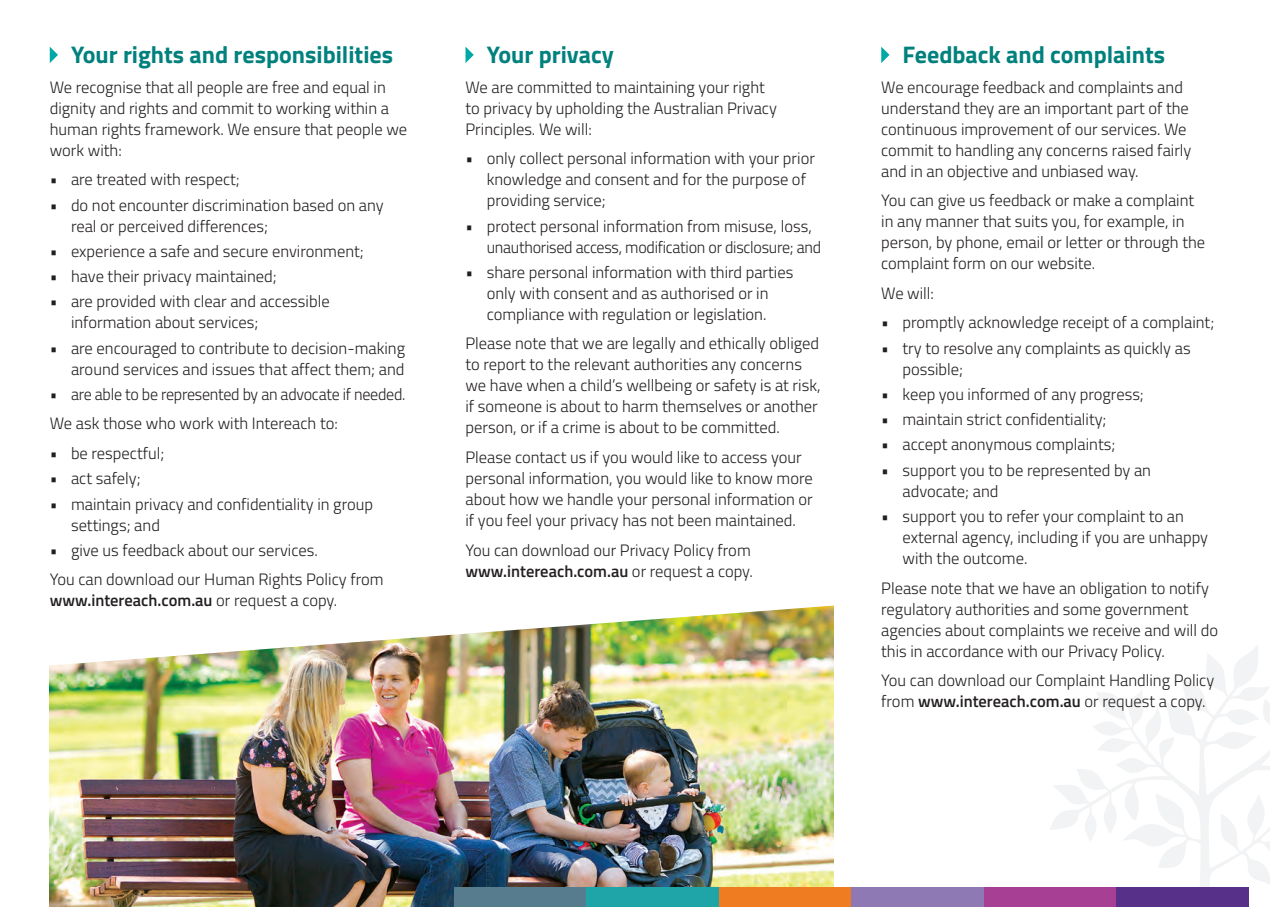
<style>
.page{position:relative;width:1276px;height:907px;background:#fff}
.page>*{position:absolute;margin:0;border:0;box-sizing:border-box;transform-origin:0 0}
.t1{font:700 24px "Titillium Web";color:#00817d}
.t2{font:300 16.5px/21px "Titillium Web";color:#231f20}
.t3{font:600 16.5px "Titillium Web";color:#231f20}
.s1{font-weight:300}
.s2{font-weight:600}
</style>
<div class="page">
<img style="left:50px;top:669px;width:783px;height:237px">
<svg style="left:49px;top:46px;width:785px;height:623px"></svg>
<svg style="left:881px;top:47px;width:8px;height:16px"></svg>
<svg style="left:465px;top:47px;width:9px;height:16px"></svg>
<div style="left:454px;top:886px;width:132px;height:20px;background:#577c8e"></div>
<div style="left:719px;top:886px;width:132px;height:20px;background:#f07c22"></div>
<div style="left:984px;top:886px;width:132px;height:20px;background:#a74095"></div>
<div style="left:586px;top:886px;width:133px;height:20px;background:#1fa5a7"></div>
<div style="left:851px;top:886px;width:133px;height:20px;background:#8f79b4"></div>
<svg style="left:50px;top:47px;width:8px;height:16px"></svg>
<svg style="left:1048px;top:646px;width:222px;height:261px"></svg>
<h1 class="t1" style="left:71px;top:36px;width:324px">Your rights and responsibilities</h1>
<p class="t2" style="left:50px;top:76px;width:359px">We recognise that all people are free and equal in dignity and rights and commit to working within a human rights framework. We ensure that people we work with:</p>
<p class="t2" style="left:50px;top:168px;width:192px">• are treated with respect;</p>
<p class="t2" style="left:71px;top:193px;width:314px;text-indent:-21px">• do not encounter discrimination based on any real or perceived differences;</p>
<p class="t2" style="left:50px;top:240px;width:315px">• experience a safe and secure environment;</p>
<p class="t2" style="left:50px;top:265px;width:228px">• have their privacy maintained;</p>
<p class="t2" style="left:71px;top:290px;width:260px;text-indent:-21px">• are provided with clear and accessible information about services;</p>
<p class="t2" style="left:50px;top:336px;width:357px;text-align:right">• are encouraged to contribute to decision-making around services and issues that affect them; and</p>
<p class="t2" style="left:50px;top:378px;width:357px;line-height:29.5px">• are able to be represented by an advocate if needed.<br>We ask those who work with Intereach to:</p>
<p class="t2" style="left:50px;top:442px;width:116px">• be respectful;</p>
<p class="t2" style="left:50px;top:467px;width:92px">• act safely;</p>
<p class="t2" style="left:71px;top:492px;width:303px;text-indent:-21px">• maintain privacy and confidentiality in group settings; and</p>
<p class="t2" style="left:50px;top:534px;width:335px;line-height:29.5px">• give us feedback about our services.<br>You can download our Human Rights Policy from</p>
<p class="t3" style="left:50px;top:588px;width:289px">www.intereach.com.au <span class="s1">or request a copy.</span></p>
<h1 class="t1" style="left:487px;top:36px;width:128px">Your privacy</h1>
<p class="t2" style="left:465px;top:76px;width:313px">We are committed to maintaining your right to privacy by upholding the Australian Privacy<br>Principles. We will:</p>
<p class="t2" style="left:487px;top:147px;width:330px;text-indent:-21px">• only collect personal information with your prior knowledge and consent and for the purpose of providing service;</p>
<p class="t2" style="left:487px;top:214px;width:336px;text-indent:-21px">• protect personal information from misuse, loss, unauthorised access, modification or disclosure; and</p>
<p class="t2" style="left:465px;top:261px;width:329px;text-align:center">• share personal information with third parties only with consent and as authorised or in compliance with regulation or legislation.</p>
<p class="t2" style="left:465px;top:332px;width:356px">Please note that we are legally and ethically obliged to report to the relevant authorities any concerns we have when a child’s wellbeing or safety is at risk, if someone is about to harm themselves or another person, or if a crime is about to be committed.</p>
<p class="t2" style="left:465px;top:446px;width:349px">Please contact us if you would like to access your personal information, you would like to know more about how we handle your personal information or if you feel your privacy has not been maintained.</p>
<p class="t2" style="left:465px;top:538px;width:289px">You can download our Privacy Policy from <span class="s2">www.intereach.com.au</span> or request a copy.</p>
<h1 class="t1" style="left:902px;top:36px;width:264px">Feedback and complaints</h1>
<p class="t2" style="left:881px;top:76px;width:312px">We encourage feedback and complaints and understand they are an important part of the continuous improvement of our services. We commit to handling any concerns raised fairly and in an objective and unbiased way.</p>
<p class="t2" style="left:881px;top:189px;width:325px">You can give us feedback or make a complaint in any manner that suits you, for example, in person, by phone, email or letter or through the complaint form on our website.</p>
<p class="t2" style="left:881px;top:282px;width:54px">We will:</p>
<p class="t2" style="left:881px;top:311px;width:335px">• promptly acknowledge receipt of a complaint;</p>
<p class="t2" style="left:902px;top:336px;width:290px;text-indent:-21px">• try to resolve any complaints as quickly as possible;</p>
<p class="t2" style="left:881px;top:383px;width:264px">• keep you informed of any progress;</p>
<p class="t2" style="left:881px;top:408px;width:227px">• maintain strict confidentiality;</p>
<p class="t2" style="left:881px;top:433px;width:236px">• accept anonymous complaints;</p>
<p class="t2" style="left:902px;top:458px;width:250px;text-indent:-21px">• support you to be represented by an advocate; and</p>
<p class="t2" style="left:902px;top:505px;width:307px;text-indent:-21px">• support you to refer your complaint to an external agency, including if you are unhappy with the outcome.</p>
<p class="t2" style="left:881px;top:576px;width:338px">Please note that we have an obligation to notify regulatory authorities and some government agencies about complaints we receive and will do this in accordance with our Privacy Policy.</p>
<p class="t2" style="left:881px;top:669px;width:334px">You can download our Complaint Handling Policy from <span class="s2">www.intereach.com.au</span> or request a copy.</p>
</div>
